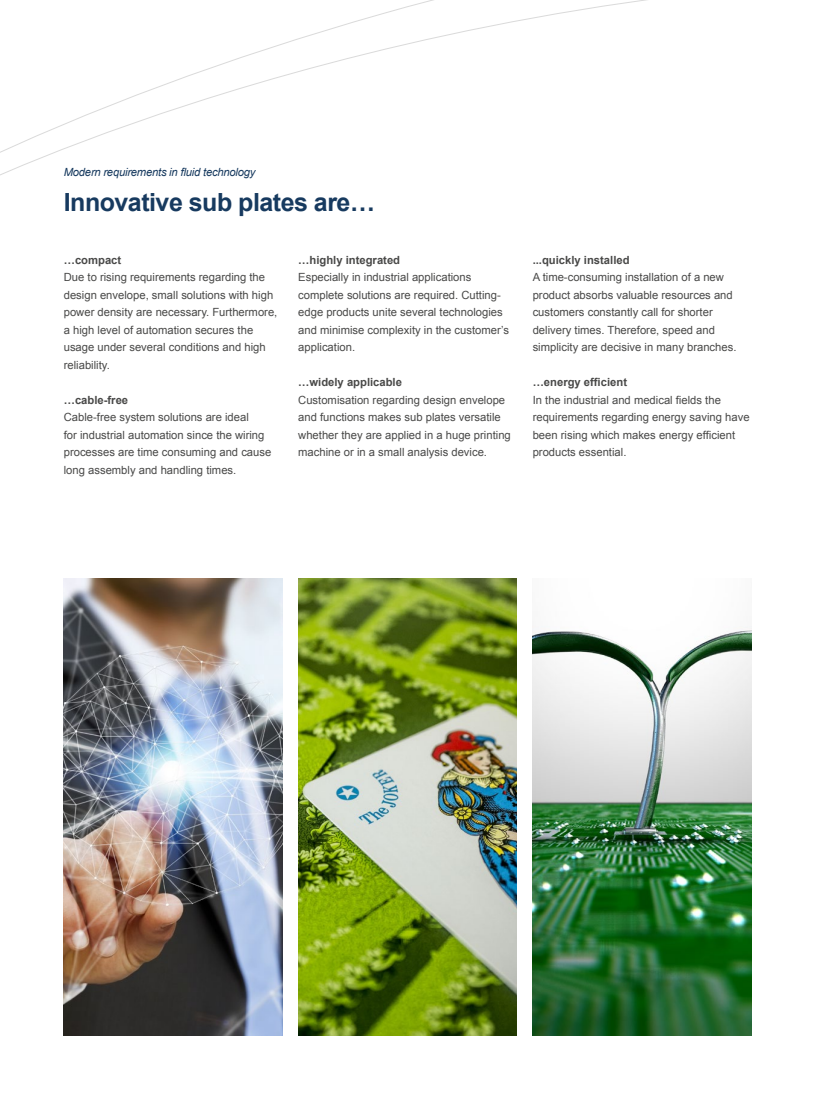
<style>
.page{position:relative;width:815px;height:1099px;background:#fff}
.page>*{position:absolute;margin:0;border:0;box-sizing:border-box;transform-origin:0 0}
.t1{font:700 25px "Arial";letter-spacing:-.02em;color:#173a5f}
.t2{font:11.25px/17.5px "Arial";color:#494948}
.t3{font:700 11.25px "Arial";color:#494948}
.t4{font:italic 11.25px "Arial";letter-spacing:-.02em;color:#173a5f}
</style>
<div class="page">
<svg style="left:0;top:0;width:647px;height:176px"></svg>
<img style="left:64px;top:579px;width:218px;height:456px">
<img style="left:533px;top:626px;width:218px;height:409px">
<img style="left:298px;top:579px;width:219px;height:456px">
<p class="t4" style="left:64px;top:165px;width:193px">Modern requirements in fluid technology</p>
<h1 class="t1" style="left:64px;top:186px;width:313px">Innovative sub plates are…</h1>
<p class="t3" style="left:64px;top:252px;width:59px">…compact</p>
<p class="t2" style="left:64px;top:269px;width:215px">Due to rising requirements regarding the design envelope, small solutions with high power density are necessary. Furthermore, a high level of automation secures the usage under several conditions and high reliability.</p>
<p class="t3" style="left:64px;top:392px;width:66px">…cable-free</p>
<p class="t2" style="left:64px;top:409px;width:209px">Cable-free system solutions are ideal<br>for industrial automation since the wiring processes are time consuming and cause long assembly and handling times.</p>
<p class="t3" style="left:298px;top:252px;width:103px">…highly integrated</p>
<p class="t2" style="left:298px;top:269px;width:212px">Especially in industrial applications complete solutions are required. Cutting&shy;edge products unite several technologies and minimise complexity in the customer’s application.</p>
<p class="t3" style="left:298px;top:375px;width:105px">…widely applicable</p>
<p class="t2" style="left:298px;top:391px;width:214px">Customisation regarding design envelope and functions makes sub plates versatile whether they are applied in a huge printing machine or in a small analysis device.</p>
<p class="t3" style="left:533px;top:252px;width:98px">...quickly installed</p>
<p class="t2" style="left:533px;top:269px;width:205px">A time-consuming installation of a new product absorbs valuable resources and customers constantly call for shorter delivery times. Therefore, speed and simplicity are decisive in many branches.</p>
<p class="t3" style="left:533px;top:375px;width:96px">…energy efficient</p>
<p class="t2" style="left:533px;top:391px;width:218px">In the industrial and medical fields the requirements regarding energy saving have been rising which makes energy efficient products essential.</p>
</div>
